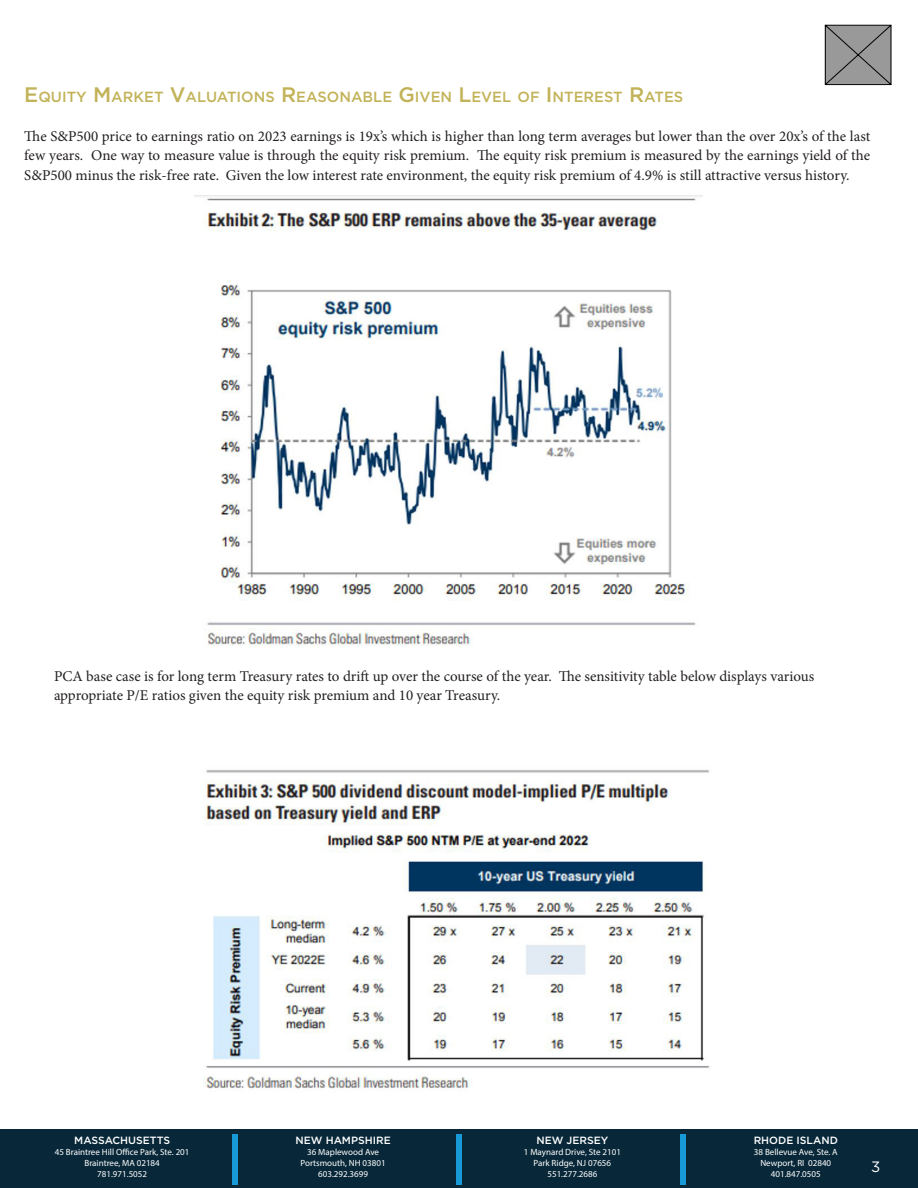
<style>
.page{position:relative;width:918px;height:1188px;background:#fff}
.page>*{position:absolute;margin:0;border:0;box-sizing:border-box;transform-origin:0 0}
.t1{font:500 54px "Gotham";color:#179ad7}
.t2{font:15px/19.5px "Minion Pro";letter-spacing:-.005em;color:#231f20;text-align:justify}
.t3{font:15px "Gotham";color:#fff}
.t4{font:500 14.7px "Gotham";color:#c2b359}
.t5{font:500 10.5px "Gotham";color:#fff}
.t6{font:9px "Myriad Pro";color:#fff}
.s1{font-size:21px}
</style>
<div class="page">
<svg style="left:825px;top:24px;width:67px;height:61px;background:#8b8b8b"></svg>
<div style="left:0;top:1129px;width:918px;height:59px;background:#082839"></div>
<img style="left:194px;top:196px;width:508px;height:450px">
<img style="left:203px;top:770px;width:507px;height:319px">
<p class="t4" style="left:24px;top:87px;width:661px"><span class="s1">E</span>QUITY <span class="s1">M</span>ARKET <span class="s1">V</span>ALUATIONS <span class="s1">R</span>EASONABLE <span class="s1">G</span> IVEN <span class="s1">L</span>EVEL OF <span class="s1">I</span> NTEREST <span class="s1">R</span>ATES</p>
<p class="t2" style="left:24px;top:127px;width:848px">The S&amp;P500 price to earnings ratio on 2023 earnings is 19x’s which is higher than long term averages but lower than the over 20x’s of the last few years. One way to measure value is through the equity risk premium. The equity risk premium is measured by the earnings yield of the S&amp;P500 minus the risk-free rate. Given the low interest rate environment, the equity risk premium of 4.9% is still attractive versus history.</p>
<p class="t2" style="left:54px;top:666px;width:762px">PCA base case is for long term Treasury rates to drift up over the course of the year. The sensitivity table below displays various appropriate P/E ratios given the equity risk premium and 10 year Treasury.</p>
<p class="t5" style="left:74px;top:1134px;width:97px">MASSACHUSETTS</p>
<p class="t6" style="left:55px;top:1146px;width:136px">45 Braintree Hill Office Park, Ste. 201</p>
<p class="t6" style="left:85px;top:1157px;width:77px">Braintree, MA 02184</p>
<p class="t6" style="left:97px;top:1168px;width:51px">781.971.5052</p>
<p class="t1" style="left:226px;top:1123px;width:19px">|</p>
<p class="t1" style="left:450px;top:1123px;width:19px">|</p>
<p class="t5" style="left:754px;top:1134px;width:86px">RHODE ISLAND</p>
<p class="t1" style="left:674px;top:1123px;width:19px">|</p>
<p class="t5" style="left:295px;top:1134px;width:97px">NEW HAMPSHIRE</p>
<p class="t6" style="left:307px;top:1146px;width:73px">36 Maplewood Ave</p>
<p class="t6" style="left:301px;top:1157px;width:87px">Portsmouth, NH 03801</p>
<p class="t6" style="left:318px;top:1168px;width:51px">603.292.3699</p>
<p class="t5" style="left:536px;top:1134px;width:73px">NEW JERSEY</p>
<p class="t6" style="left:524px;top:1146px;width:99px">1 Maynard Drive, Ste 2101</p>
<p class="t6" style="left:534px;top:1157px;width:79px">Park Ridge, NJ 07656</p>
<p class="t6" style="left:547px;top:1168px;width:51px">551.277.2686</p>
<p class="t6" style="left:754px;top:1146px;width:85px">38 Bellevue Ave, Ste. A</p>
<p class="t6" style="left:760px;top:1157px;width:72px">Newport, RI 02840</p>
<p class="t6" style="left:771px;top:1168px;width:51px">401.847.0505</p>
<p class="t3" style="left:871px;top:1157px;width:11px">3</p>
</div>
